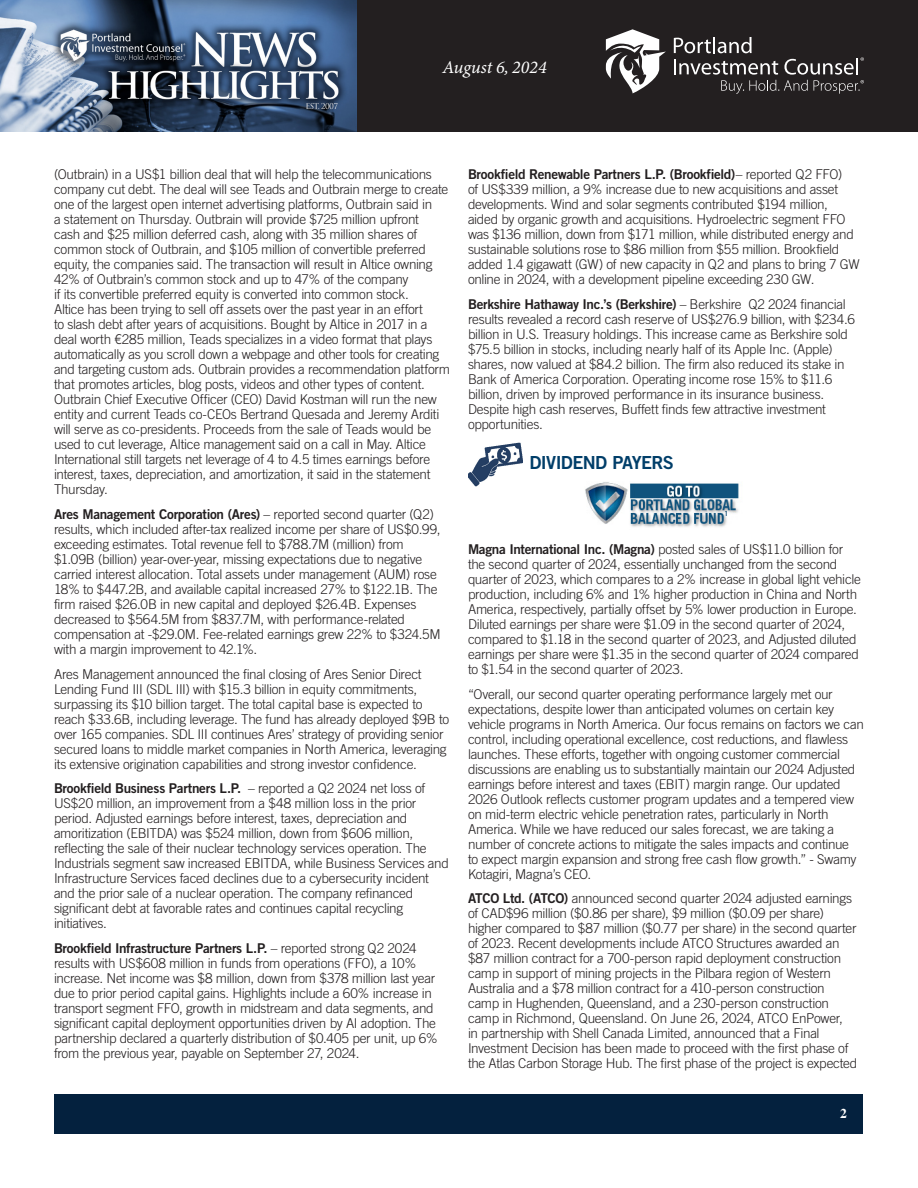
<style>
.page{position:relative;width:918px;height:1188px;background:#fff}
.page>*{position:absolute;margin:0;border:0;box-sizing:border-box;transform-origin:0 0}
.Article_-_Body{font:18px "Trade Gothic Bold Two";letter-spacing:-.035em;color:#003e69}
.t1{font:italic 18px "Minion Variable Concept";color:#fff}
.Article_-_Body-2{font:300 13.5px/15px "Trade Gothic";letter-spacing:-.02em;color:#231f20}
.t2{font:700 13.5px "Times";color:#fff}
.t3{font:7.05px "Trade Gothic Bold Cond Twenty";color:#003e69}
.s1{font-family:"Trade Gothic Bold Two";font-weight:400}
</style>
<div class="page">
<div style="left:356px;top:0;width:562px;height:132px;background:#231f20"></div>
<img style="left:0;top:0;width:356px;height:132px">
<svg style="left:674px;top:37px;width:190px;height:57px"></svg>
<svg style="left:606px;top:29px;width:60px;height:64px"></svg>
<div style="left:55px;top:1094px;width:808px;height:39px;background:#04213e"></div>
<img style="left:468px;top:443px;width:55px;height:44px">
<img style="left:585px;top:482px;width:154px;height:45px">
<h1 class="t1" style="left:443px;top:55px;width:105px">August 6, 2024</h1>
<p class="Article_-_Body-2" style="left:54px;top:167px;width:397px">(Outbrain) in a US$1 billion deal that will help the telecommunications company cut debt. The deal will see Teads and Outbrain merge to create one of the largest open internet advertising platforms, Outbrain said in<br>a statement on Thursday. Outbrain will provide $725 million upfront<br>cash and $25 million deferred cash, along with 35 million shares of common stock of Outbrain, and $105 million of convertible preferred equity, the companies said. The transaction will result in Altice owning 42% of Outbrain’s common stock and up to 47% of the company<br>if its convertible preferred equity is converted into common stock.<br>Altice has been trying to sell off assets over the past year in an effort<br>to slash debt after years of acquisitions. Bought by Altice in 2017 in a deal worth €285 million, Teads specializes in a video format that plays automatically as you scroll down a webpage and other tools for creating and targeting custom ads. Outbrain provides a recommendation platform that promotes articles, blog posts, videos and other types of content.<br>Outbrain Chief Executive Officer (CEO) David Kostman will run the new entity and current Teads co-CEOs Bertrand Quesada and Jeremy Arditi will serve as co-presidents. Proceeds from the sale of Teads would be used to cut leverage, Altice management said on a call in May. Altice International still targets net leverage of 4 to 4.5 times earnings before interest, taxes, depreciation, and amortization, it said in the statement Thursday.</p>
<p class="Article_-_Body-2" style="left:54px;top:506px;width:388px"><span class="s1">Ares Management Corporation (Ares)</span> – reported second quarter (Q2) results, which included after-tax realized income per share of US$0.99, exceeding estimates. Total revenue fell to $788.7M (million) from $1.09B (billion) year-over-year, missing expectations due to negative carried interest allocation. Total assets under management (AUM) rose 18% to $447.2B, and available capital increased 27% to $122.1B. The firm raised $26.0B in new capital and deployed $26.4B. Expenses decreased to $564.5M from $837.7M, with performance-related compensation at -$29.0M. Fee-related earnings grew 22% to $324.5M with a margin improvement to 42.1%.</p>
<p class="Article_-_Body-2" style="left:54px;top:666px;width:397px">Ares Management announced the final closing of Ares Senior Direct Lending Fund III (SDL III) with $15.3 billion in equity commitments, surpassing its $10 billion target. The total capital base is expected to reach $33.6B, including leverage. The fund has already deployed $9B to over 165 companies. SDL III continues Ares’ strategy of providing senior secured loans to middle market companies in North America, leveraging its extensive origination capabilities and strong investor confidence.</p>
<p class="Article_-_Body-2" style="left:54px;top:781px;width:396px"><span class="s1">Brookfield Business Partners L.P.</span> – reported a Q2 2024 net loss of US$20 million, an improvement from a $48 million loss in the prior period. Adjusted earnings before interest, taxes, depreciation and amoritization (EBITDA) was $524 million, down from $606 million, reflecting the sale of their nuclear technology services operation. The Industrials segment saw increased EBITDA, while Business Services and Infrastructure Services faced declines due to a cybersecurity incident and the prior sale of a nuclear operation. The company refinanced significant debt at favorable rates and continues capital recycling initiatives.</p>
<p class="Article_-_Body-2" style="left:54px;top:941px;width:385px"><span class="s1">Brookfield Infrastructure Partners L.P.</span> – reported strong Q2 2024 results with US$608 million in funds from operations (FFO), a 10% increase. Net income was $8 million, down from $378 million last year due to prior period capital gains. Highlights include a 60% increase in transport segment FFO, growth in midstream and data segments, and significant capital deployment opportunities driven by AI adoption. The partnership declared a quarterly distribution of $0.405 per unit, up 6% from the previous year, payable on September 27, 2024.</p>
<p class="Article_-_Body-2" style="left:468px;top:167px;width:393px"><span class="s1">Brookfield Renewable Partners L.P. (Brookfield)</span>– reported Q2 FFO)<br>of US$339 million, a 9% increase due to new acquisitions and asset developments. Wind and solar segments contributed $194 million, aided by organic growth and acquisitions. Hydroelectric segment FFO was $136 million, down from $171 million, while distributed energy and sustainable solutions rose to $86 million from $55 million. Brookfield added 1.4 gigawatt (GW) of new capacity in Q2 and plans to bring 7 GW online in 2024, with a development pipeline exceeding 230 GW.</p>
<p class="Article_-_Body-2" style="left:468px;top:297px;width:388px"><span class="s1">Berkshire Hathaway Inc.’s (Berkshire)</span> – Berkshire Q2 2024 financial results revealed a record cash reserve of US$276.9 billion, with $234.6 billion in U.S. Treasury holdings. This increase came as Berkshire sold $75.5 billion in stocks, including nearly half of its Apple Inc. (Apple) shares, now valued at $84.2 billion. The firm also reduced its stake in Bank of America Corporation. Operating income rose 15% to $11.6 billion, driven by improved performance in its insurance business.<br>Despite high cash reserves, Buffett finds few attractive investment opportunities.</p>
<p class="Article_-_Body" style="left:529px;top:451px;width:146px">DIVIDEND PAYERS</p>
<p class="t3" style="left:725px;top:509px;width:5px">1</p>
<p class="Article_-_Body-2" style="left:468px;top:541px;width:394px"><span class="s1">Magna International Inc. (Magna)</span> posted sales of US$11.0 billion for the second quarter of 2024, essentially unchanged from the second quarter of 2023, which compares to a 2% increase in global light vehicle production, including 6% and 1% higher production in China and North America, respectively, partially offset by 5% lower production in Europe.<br>Diluted earnings per share were $1.09 in the second quarter of 2024, compared to $1.18 in the second quarter of 2023, and Adjusted diluted earnings per share were $1.35 in the second quarter of 2024 compared to $1.54 in the second quarter of 2023.</p>
<p class="Article_-_Body-2" style="left:468px;top:686px;width:397px">“Overall, our second quarter operating performance largely met our expectations, despite lower than anticipated volumes on certain key vehicle programs in North America. Our focus remains on factors we can control, including operational excellence, cost reductions, and flawless launches. These efforts, together with ongoing customer commercial discussions are enabling us to substantially maintain our 2024 Adjusted earnings before interest and taxes (EBIT) margin range. Our updated 2026 Outlook reflects customer program updates and a tempered view on mid-term electric vehicle penetration rates, particularly in North America. While we have reduced our sales forecast, we are taking a number of concrete actions to mitigate the sales impacts and continue<br>to expect margin expansion and strong free cash flow growth.” - Swamy Kotagiri, Magna’s CEO.</p>
<p class="Article_-_Body-2" style="left:468px;top:891px;width:391px"><span class="s1">ATCO Ltd. (ATCO)</span> announced second quarter 2024 adjusted earnings of CAD$96 million ($0.86 per share), $9 million ($0.09 per share) higher compared to $87 million ($0.77 per share) in the second quarter of 2023. Recent developments include ATCO Structures awarded an $87 million contract for a 700-person rapid deployment construction camp in support of mining projects in the Pilbara region of Western Australia and a $78 million contract for a 410-person construction camp in Hughenden, Queensland, and a 230-person construction camp in Richmond, Queensland. On June 26, 2024, ATCO EnPower,<br>in partnership with Shell Canada Limited, announced that a Final Investment Decision has been made to proceed with the first phase of the Atlas Carbon Storage Hub. The first phase of the project is expected</p>
<p class="t2" style="left:840px;top:1100px;width:8px">2</p>
</div>
